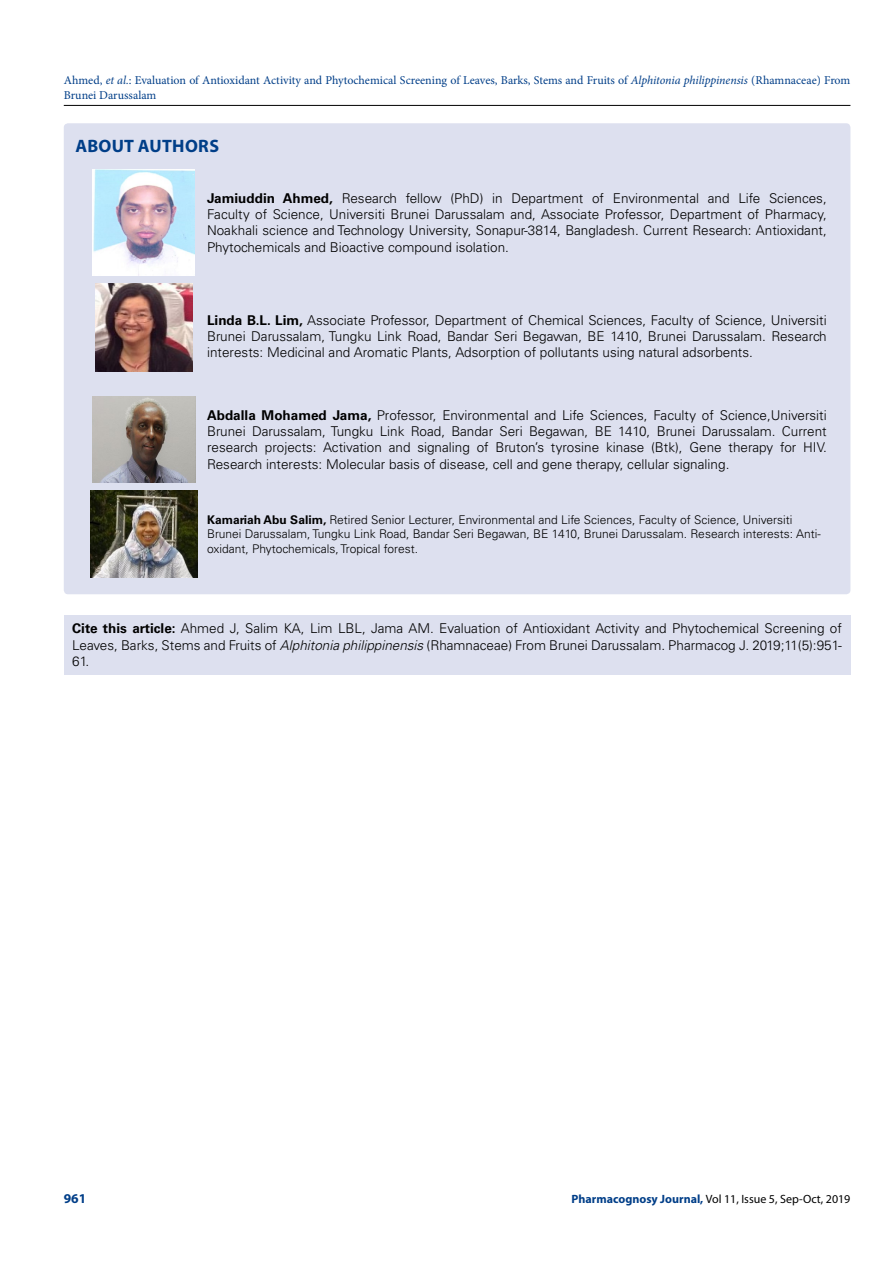
<style>
.page{position:relative;width:893px;height:1263px;background:#fff}
.page>*{position:absolute;margin:0;border:0;box-sizing:border-box;transform-origin:0 0}
.t1{font:700 18px "Myriad Pro";letter-spacing:.015em;color:#003e88}
.t2{font:300 13.5px/16.2px "Univers LT Std";color:#000;text-align:justify}
.t3{font:700 13.5px "Myriad Pro";color:#003e88}
.t4{font:300 12px/14.4px "Univers LT Std";color:#000}
.t5{font:12px/14.4px "Minion Pro";color:#003e88}
.t6{font:12px "Myriad Pro";color:#000}
.s1{font-style:italic}
.s2{font-weight:700}
.s3{font-weight:700;color:#003e88}
</style>
<div class="page">
<hr style="left:64px;top:105px;width:786px;height:1px;background:#000">
<div style="left:64px;top:123px;width:786px;height:471px;background:#dde0ef;border-radius:4px"></div>
<div style="left:64px;top:615px;width:786px;height:59px;background:#dde0ef"></div>
<img style="left:93px;top:170px;width:102px;height:105px">
<img style="left:95px;top:284px;width:97px;height:88px">
<img style="left:92px;top:397px;width:104px;height:85px">
<img style="left:91px;top:491px;width:106px;height:86px">
<p class="t5" style="left:64px;top:73px;width:788px">Ahmed, <span class="s1">et al.</span>: Evaluation of Antioxidant Activity and Phytochemical Screening of Leaves, Barks, Stems and Fruits of <span class="s1">Alphitonia philippinensis</span> (Rhamnaceae) From<br>Brunei Darussalam</p>
<h1 class="t1" style="left:75px;top:134px;width:145px">ABOUT AUTHORS</h1>
<p class="t2" style="left:207px;top:190px;width:621px"><span class="s2">Jamiuddin Ahmed,</span> Research fellow (PhD) in Department of Environmental and Life Sciences, Faculty of Science, Universiti Brunei Darussalam and, Associate Professor, Department of Pharmacy, Noakhali science and Technology University, Sonapur-3814, Bangladesh. Current Research: Antioxidant, Phytochemicals and Bioactive compound isolation.</p>
<p class="t2" style="left:207px;top:312px;width:621px"><span class="s2">Linda B.L. Lim,</span> Associate Professor, Department of Chemical Sciences, Faculty of Science, Universiti Brunei Darussalam, Tungku Link Road, Bandar Seri Begawan, BE 1410, Brunei Darussalam. Research interests: Medicinal and Aromatic Plants, Adsorption of pollutants using natural adsorbents.</p>
<p class="t2" style="left:207px;top:407px;width:621px"><span class="s2">Abdalla Mohamed Jama,</span> Professor, Environmental and Life Sciences, Faculty of Science,Universiti Brunei Darussalam, Tungku Link Road, Bandar Seri Begawan, BE 1410, Brunei Darussalam. Current research projects: Activation and signaling of Bruton’s tyrosine kinase (Btk), Gene therapy for HIV.<br>Research interests: Molecular basis of disease, cell and gene therapy, cellular signaling.</p>
<p class="t4" style="left:207px;top:512px;width:615px"><span class="s2">Kamariah Abu Salim,</span> Retired Senior Lecturer, Environmental and Life Sciences, Faculty of Science, Universiti<br>Brunei Darussalam, Tungku Link Road, Bandar Seri Begawan, BE 1410, Brunei Darussalam. Research interests: Anti&shy;oxidant, Phytochemicals, Tropical forest.</p>
<p class="t2" style="left:72px;top:620px;width:771px"><span class="s2">Cite this article:</span> Ahmed J, Salim KA, Lim LBL, Jama AM. Evaluation of Antioxidant Activity and Phytochemical Screening of Leaves, Barks, Stems and Fruits of <span class="s1">Alphitonia philippinensis</span> (Rhamnaceae) From Brunei Darussalam. Pharmacog J. 2019;11(5):951- 61.</p>
<p class="t3" style="left:64px;top:1189px;width:24px">961</p>
<p class="t6" style="left:572px;top:1191px;width:280px"><span class="s3">Pharmacognosy Journal,</span> Vol 11, Issue 5, Sep-Oct, 2019</p>
</div>
